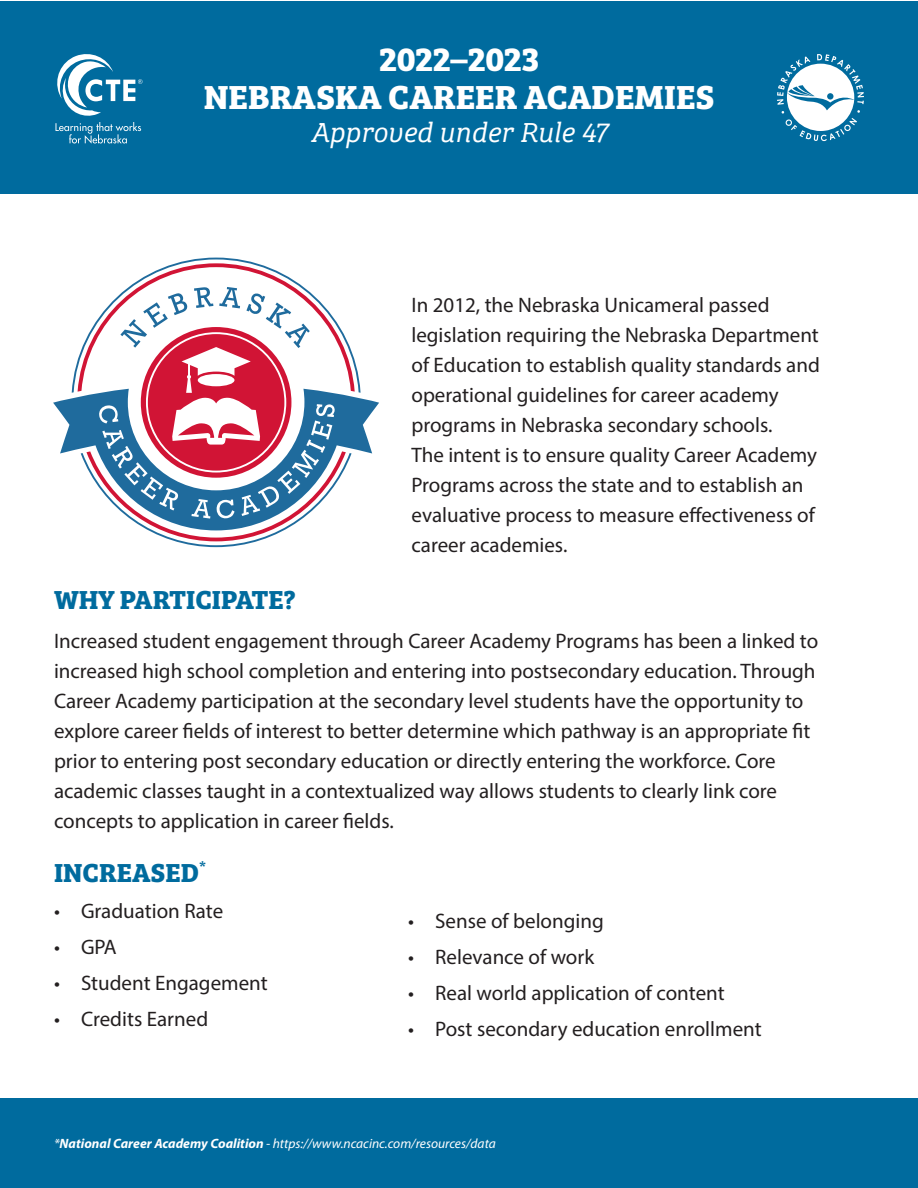
<style>
.page{position:relative;width:918px;height:1188px;background:#fff}
.page>*{position:absolute;margin:0;border:0;box-sizing:border-box;transform-origin:0 0}
.t1{font:700 34.5px/37.5px "Bree Serif";color:#fff;text-align:center}
.t2{font:italic 28.5px "Bree Serif Lt";letter-spacing:-.005em;color:#fff}
.t3{font:700 27px "Bree Serif";color:#006b9e}
.t4{font:21px/30px "Myriad Pro";color:#231f20}
.t5{font:italic 13.5px "Myriad Pro";color:#fff}
.s1{font-weight:700}
</style>
<div class="page">
<div style="left:0;top:1px;width:918px;height:192px;background:#006b9e"></div>
<svg style="left:56px;top:54px;width:86px;height:90px"></svg>
<svg style="left:777px;top:54px;width:87px;height:87px"></svg>
<div style="left:1px;top:1098px;width:917px;height:90px;background:#006b9e"></div>
<svg style="left:53px;top:390px;width:326px;height:64px"></svg>
<svg style="left:72px;top:258px;width:289px;height:289px"></svg>
<svg style="left:78px;top:263px;width:277px;height:278px"></svg>
<div style="left:198px;top:374px;width:36px;height:12px;background:#fff;border-radius:50%"></div>
<h1 class="t1" style="left:204px;top:38px;width:512px">2022–2023<br>NEBRASKA CAREER ACADEMIES</h1>
<h2 class="t2" style="left:311px;top:111px;width:298px">Approved under Rule 47</h2>
<p class="t4" style="left:411px;top:290px;width:410px">In 2012, the Nebraska Unicameral passed legislation requiring the Nebraska Department of Education to establish quality standards and</p>
<p class="t4" style="left:411px;top:380px;width:407px">operational guidelines for career academy programs in Nebraska secondary schools.<br>The intent is to ensure quality Career Academy Programs across the state and to establish an evaluative process to measure effectiveness of career academies.</p>
<p class="t3" style="left:54px;top:579px;width:243px">WHY PARTICIPATE?</p>
<p class="t4" style="left:54px;top:626px;width:766px">Increased student engagement through Career Academy Programs has been a linked to increased high school completion and entering into postsecondary education. Through Career Academy participation at the secondary level students have the opportunity to explore career fields of interest to better determine which pathway is an appropriate fit prior to entering post secondary education or directly entering the workforce. Core academic classes taught in a contextualized way allows students to clearly link core concepts to application in career fields.</p>
<p class="t3" style="left:54px;top:852px;width:154px">INCREASED<sup>*</sup></p>
<p class="t4" style="left:54px;top:896px;width:171px">• Graduation Rate</p>
<p class="t4" style="left:54px;top:932px;width:64px">• GPA</p>
<p class="t4" style="left:54px;top:968px;width:215px">• Student Engagement</p>
<p class="t4" style="left:54px;top:1004px;width:156px">• Credits Earned</p>
<p class="t4" style="left:408px;top:906px;width:197px">• Sense of belonging</p>
<p class="t4" style="left:408px;top:942px;width:188px">• Relevance of work</p>
<p class="t4" style="left:408px;top:978px;width:318px">• Real world application of content</p>
<p class="t4" style="left:408px;top:1014px;width:355px">• Post secondary education enrollment</p>
<p class="t5" style="left:54px;top:1135px;width:443px">*<span class="s1">National Career Academy Coalition</span> - https://www.ncacinc.com/resources/data</p>
</div>
